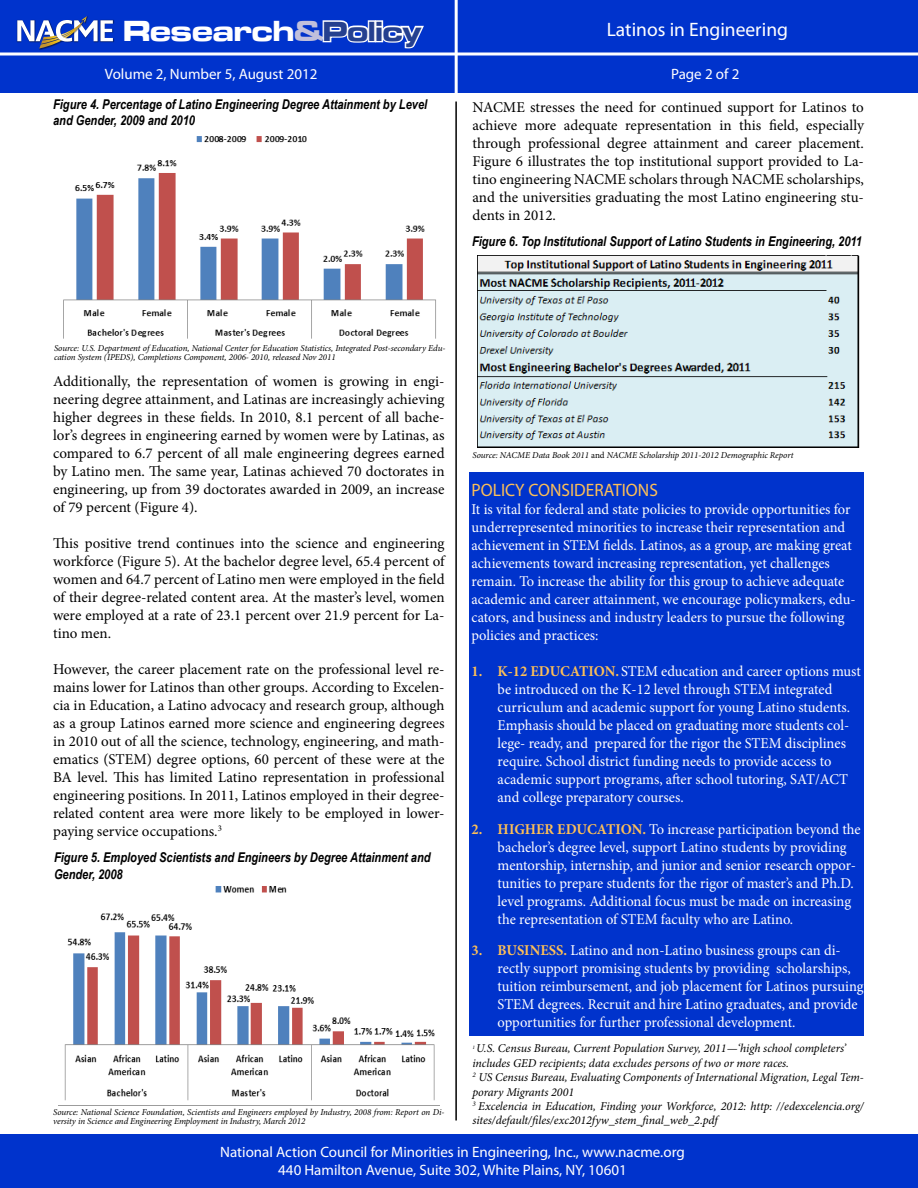
<style>
.page{position:relative;width:918px;height:1188px;background:#fff}
.page>*{position:absolute;margin:0;border:0;box-sizing:border-box;transform-origin:0 0}
.t1{font:30px "Microgramma D Bold Exte";color:#fff}
.t2{font:19.5px "Myriad Pro";color:#fff}
.t3{font:18px "Myriad Pro";color:#fdbf57}
.t4{font:15px/18px "Minion Pro";color:#000;text-align:justify}
.t5{font:15px/18px "Minion Pro";color:#fff}
.t6{font:15px/18px "Myriad Pro";color:#fff;text-align:center}
.t7{font:italic 700 13.5px/16.2px "Arial Narrow";color:#000}
.t8{font:italic 12px/14.4px "Minion Pro";letter-spacing:-.005em;color:#000}
.t9{font:italic 9px/9px "Minion Pro";letter-spacing:-.005em;color:#000}
.t10{font:italic 5.25px "Minion Pro";color:#000}
.s1{color:#c1c0db}
.s2{font-size:28.5px;color:#25408f}
.s3{font-style:normal}
.s4{font-weight:700;color:#fdbf57}
</style>
<div class="page">
<div style="left:0;top:0;width:918px;height:93px;background:#03c"></div>
<svg style="left:322px;top:20px;width:102px;height:29px"></svg>
<hr style="left:455px;top:0;width:3px;height:102px;background:#fff">
<svg style="left:0;top:52px;width:918px;height:4px;fill:#fff"></svg>
<div style="left:0;top:1134px;width:918px;height:54px;background:#03c"></div>
<hr style="left:455px;top:102px;width:2px;height:1018px;background:#000">
<svg style="left:17px;top:16px;width:96px;height:33px"></svg>
<div style="left:470px;top:472px;width:394px;height:564px;background:#03c"></div>
<img style="left:63px;top:136px;width:373px;height:203px">
<img style="left:64px;top:886px;width:371px;height:215px">
<img style="left:478px;top:255px;width:382px;height:192px">
<h1 class="t1" style="left:123px;top:10px;width:300px">Research<span class="s1">&amp;</span><span class="s2">Policy</span></h1>
<h2 class="t2" style="left:607px;top:18px;width:183px">Latinos in Engineering</h2>
<p class="t6" style="left:105px;top:65px;width:214px">Volume 2, Number 5, August 2012</p>
<p class="t6" style="left:671px;top:65px;width:70px">Page 2 of 2</p>
<p class="t7" style="left:53px;top:96px;width:376px">Figure 4. Percentage of Latino Engineering Degree Attainment by Level and Gender, 2009 and 2010</p>
<p class="t4" style="left:472px;top:99px;width:393px">NACME stresses the need for continued support for Latinos to achieve more adequate representation in this field, especially through professional degree attainment and career placement.<br>Figure 6 illustrates the top institutional support provided to La&shy;tino engineering NACME scholars through NACME scholarships, and the universities graduating the most Latino engineering stu&shy;dents in 2012.</p>
<p class="t7" style="left:472px;top:233px;width:392px">Figure 6. Top Institutional Support of Latino Students in Engineering, 2011</p>
<p class="t9" style="left:54px;top:344px;width:393px">Source: U.S. Department of Education, National Center for Education Statistics, Integrated Post-secondary Edu&shy;cation System (IPEDS), Completions Component, 2006- 2010, released Nov 2011</p>
<p class="t4" style="left:53px;top:372px;width:393px">Additionally, the representation of women is growing in engi&shy;neering degree attainment, and Latinas are increasingly achieving higher degrees in these fields. In 2010, 8.1 percent of all bache&shy;lor’s degrees in engineering earned by women were by Latinas, as compared to 6.7 percent of all male engineering degrees earned by Latino men. The same year, Latinas achieved 70 doctorates in engineering, up from 39 doctorates awarded in 2009, an increase of 79 percent (Figure 4).</p>
<p class="t4" style="left:53px;top:534px;width:393px">This positive trend continues into the science and engineering workforce (Figure 5). At the bachelor degree level, 65.4 percent of women and 64.7 percent of Latino men were employed in the field of their degree-related content area. At the master’s level, women were employed at a rate of 23.1 percent over 21.9 percent for La&shy;tino men.</p>
<p class="t4" style="left:53px;top:660px;width:393px">However, the career placement rate on the professional level re&shy;mains lower for Latinos than other groups. According to Excelen&shy;cia in Education, a Latino advocacy and research group, although as a group Latinos earned more science and engineering degrees in 2010 out of all the science, technology, engineering, and math&shy;ematics (STEM) degree options, 60 percent of these were at the BA level. This has limited Latino representation in professional engineering positions. In 2011, Latinos employed in their degree&shy;related content area were more likely to be employed in lower&shy;paying service occupations.<sup>3</sup></p>
<p class="t7" style="left:54px;top:849px;width:378px">Figure 5. Employed Scientists and Engineers by Degree Attainment and<br>Gender, 2008</p>
<p class="t9" style="left:53px;top:1108px;width:393px">Source: National Science Foundation, Scientists and Engineers employed by Industry, 2008 from: Report on Di&shy;versity in Science and Engineering Employment in Industry, March 2012</p>
<p class="t9" style="left:472px;top:451px;width:323px">Source: NACME Data Book 2011 <span class="s3">and</span> NACME Scholarship 2011-2012 Demographic Report</p>
<p class="t3" style="left:472px;top:479px;width:188px">POLICY CONSIDERATIONS</p>
<p class="t5" style="left:472px;top:500px;width:385px">It is vital for federal and state policies to provide opportunities for underrepresented minorities to increase their representation and achievement in STEM fields. Latinos, as a group, are making great achievements toward increasing representation, yet challenges remain. To increase the ability for this group to achieve adequate academic and career attainment, we encourage policymakers, edu&shy;cators, and business and industry leaders to pursue the following policies and practices:</p>
<p class="t5" style="left:498px;top:662px;width:365px;text-indent:-26px"><span class="s4">1. K-12 EDUCATION.</span> STEM education and career options must be introduced on the K-12 level through STEM integrated curriculum and academic support for young Latino students.<br>Emphasis should be placed on graduating more students col&shy;lege- ready, and prepared for the rigor the STEM disciplines require. School district funding needs to provide access to academic support programs, after school tutoring, SAT/ACT and college preparatory courses.</p>
<p class="t5" style="left:498px;top:820px;width:365px;text-indent:-26px"><span class="s4">2. HIGHER EDUCATION.</span> To increase participation beyond the bachelor’s degree level, support Latino students by providing mentorship, internship, and junior and senior research oppor&shy;tunities to prepare students for the rigor of master’s and Ph.D. level programs. Additional focus must be made on increasing the representation of STEM faculty who are Latino.</p>
<p class="t5" style="left:498px;top:941px;width:367px;text-indent:-26px"><span class="s4">3. BUSINESS.</span> Latino and non-Latino business groups can di&shy;rectly support promising students by providing scholarships, tuition reimbursement, and job placement for Latinos pursuing STEM degrees. Recruit and hire Latino graduates, and provide opportunities for further professional development.</p>
<p class="t8" style="left:472px;top:1041px;width:393px;text-indent:4px">U.S. Census Bureau, Current Population Survey, 2011—‘high school completers’ includes GED recipients; data excludes persons of two or more races.<br><sup>2</sup> US Census Bureau, Evaluating Components of International Migration, Legal Tem&shy;porary Migrants 2001<br><sup>3</sup> Excelencia in Education, Finding your Workforce, 2012: http: //edexcelencia.org/ sites/default/files/exc2012fyw_stem_final_web_2.pdf</p>
<p class="t10" style="left:472px;top:1044px;width:4px">1</p>
<p class="t6" style="left:220px;top:1143px;width:466px">National Action Council for Minorities in Engineering, Inc., www.nacme.org<br>440 Hamilton Avenue, Suite 302, White Plains, NY, 10601</p>
</div>
